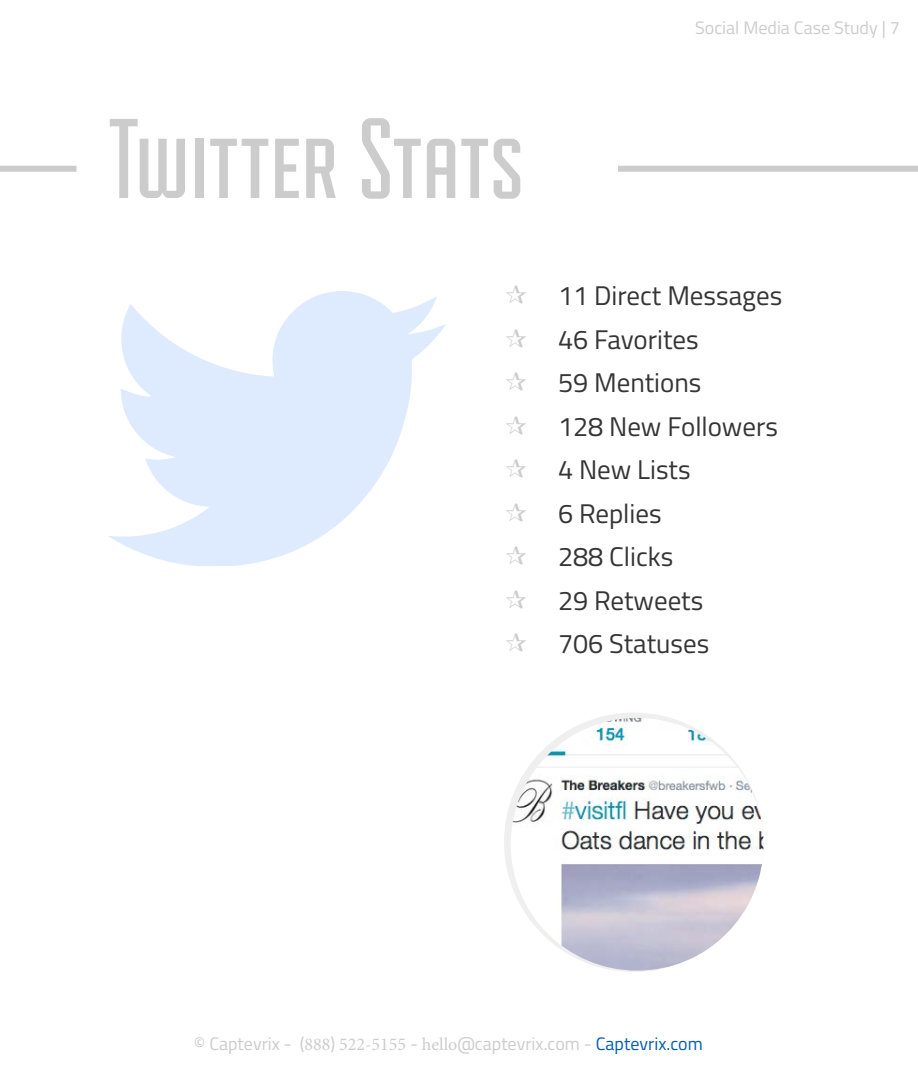
<style>
.page{position:relative;width:918px;height:1080px;background:#fff}
.page>*{position:absolute;margin:0;border:0;box-sizing:border-box;transform-origin:0 0}
.t1{font:120px "Fairview Small Caps";color:#ccc}
.t2{font:27px/43.5px "Titillium Web";color:#353535}
.t3{font:18px "Titillium Web";color:#ccc}
.s1{font-family:"Minion Pro"}
.s2{color:#005cb9}
</style>
<div class="page">
<div style="left:618px;top:166px;width:300px;height:6px;background:#ccc"></div>
<div style="left:0;top:166px;width:76px;height:6px;background:#ccc"></div>
<svg style="left:108px;top:291px;width:338px;height:275px;fill:#deebff"></svg>
<div style="left:504px;top:712px;width:260px;height:260px;background:#efefef;border-radius:50%"></div>
<img style="left:511px;top:718px;width:253px;height:253px;border-radius:126px">
<h1 class="t1" style="left:108px;top:99px;width:417px">Twitter Stats</h1>
<p class="t3" style="left:695px;top:14px;width:206px">Social Media Case Study | 7</p>
<p class="t2" style="left:558px;top:273px;width:226px">11 Direct Messages<br>46 Favorites<br>59 Mentions<br>128 New Followers<br>4 New Lists<br>6 Replies<br>288 Clicks<br>29 Retweets<br>706 Statuses</p>
<p class="t3" style="left:194px;top:1030px;width:510px">© Captevrix - (<span class="s1">888</span>) <span class="s1">522-5155</span> - <span class="s1">hello</span>@captevrix.com - <span class="s2">Captevrix.com</span></p>
</div>
